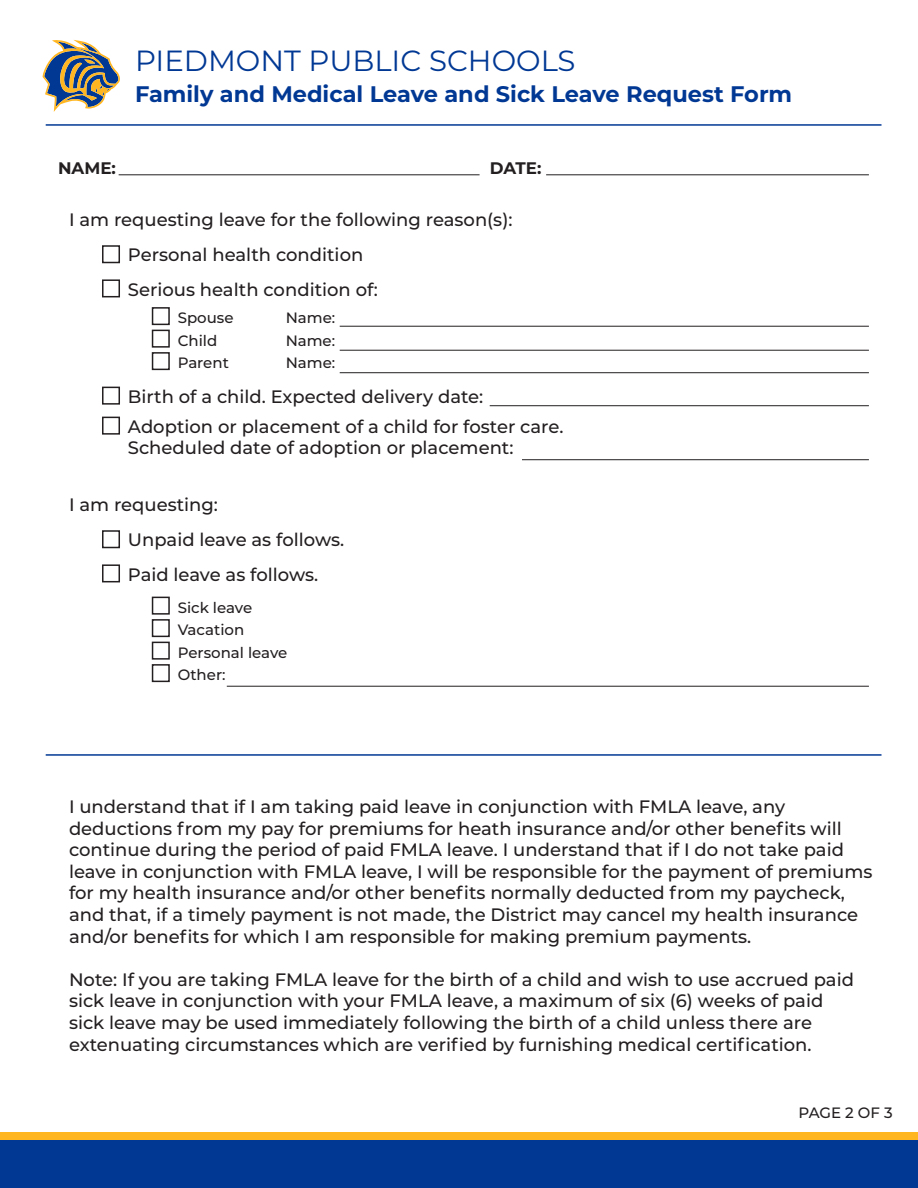
<style>
.page{position:relative;width:918px;height:1188px;background:#fff}
.page>*{position:absolute;margin:0;border:0;box-sizing:border-box;transform-origin:0 0}
.t1{font:29.25px "Montserrat";color:#003894}
.t2{font:700 22.5px "Montserrat";color:#003894}
.t3{font:500 18px/21.6px "Montserrat";color:#231f20}
.t4{font:700 16.65px "Montserrat";color:#231f20}
.t5{font:500 15px "Montserrat";color:#231f20}
</style>
<div class="page">
<svg style="left:43px;top:40px;width:77px;height:72px"></svg>
<div style="left:0;top:1133px;width:918px;height:55px;background:#ffb620"></div>
<div style="left:0;top:1140px;width:918px;height:48px;background:#003894"></div>
<hr style="left:46px;top:124px;width:836px;height:2px;background:#003894">
<hr style="left:119px;top:174px;width:361px;height:1px;background:#231f20">
<hr style="left:546px;top:174px;width:323px;height:1px;background:#231f20">
<div style="left:102px;top:245px;width:18px;height:18px;border:2px solid #231f20"></div>
<div style="left:102px;top:279px;width:18px;height:18px;border:2px solid #231f20"></div>
<div style="left:102px;top:387px;width:18px;height:18px;border:2px solid #231f20"></div>
<div style="left:152px;top:307px;width:18px;height:18px;border:2px solid #231f20"></div>
<div style="left:152px;top:330px;width:18px;height:18px;border:2px solid #231f20"></div>
<div style="left:152px;top:352px;width:18px;height:18px;border:2px solid #231f20"></div>
<div style="left:102px;top:417px;width:18px;height:18px;border:2px solid #231f20"></div>
<div style="left:102px;top:530px;width:18px;height:18px;border:2px solid #231f20"></div>
<div style="left:102px;top:564px;width:18px;height:18px;border:2px solid #231f20"></div>
<div style="left:152px;top:597px;width:18px;height:18px;border:2px solid #231f20"></div>
<div style="left:152px;top:619px;width:18px;height:18px;border:2px solid #231f20"></div>
<div style="left:152px;top:642px;width:18px;height:18px;border:2px solid #231f20"></div>
<div style="left:152px;top:664px;width:18px;height:18px;border:2px solid #231f20"></div>
<hr style="left:227px;top:686px;width:642px;height:1px;background:#231f20">
<hr style="left:340px;top:372px;width:529px;height:1px;background:#231f20">
<hr style="left:340px;top:350px;width:529px;height:1px;background:#231f20">
<hr style="left:340px;top:326px;width:529px;height:1px;background:#231f20">
<hr style="left:490px;top:405px;width:379px;height:1px;background:#231f20">
<hr style="left:522px;top:459px;width:347px;height:1px;background:#231f20">
<hr style="left:46px;top:754px;width:836px;height:2px;background:#003894">
<p class="t1" style="left:135px;top:41px;width:442px">PIEDMONT PUBLIC SCHOOLS</p>
<p class="t2" style="left:135px;top:78px;width:659px">Family and Medical Leave and Sick Leave Request Form</p>
<p class="t4" style="left:58px;top:156px;width:59px">NAME:</p>
<p class="t4" style="left:490px;top:156px;width:53px">DATE:</p>
<p class="t3" style="left:69px;top:208px;width:445px">I am requesting leave for the following reason(s):</p>
<p class="t3" style="left:128px;top:244px;width:237px">Personal health condition</p>
<p class="t3" style="left:128px;top:278px;width:252px">Serious health condition of:</p>
<p class="t5" style="left:178px;top:308px;width:57px">Spouse</p>
<p class="t5" style="left:286px;top:308px;width:51px">Name:</p>
<p class="t5" style="left:178px;top:330px;width:41px">Child</p>
<p class="t5" style="left:286px;top:330px;width:51px">Name:</p>
<p class="t5" style="left:178px;top:353px;width:53px">Parent</p>
<p class="t5" style="left:286px;top:353px;width:51px">Name:</p>
<p class="t3" style="left:128px;top:385px;width:357px">Birth of a child. Expected delivery date:</p>
<p class="t3" style="left:128px;top:415px;width:437px">Adoption or placement of a child for foster care.</p>
<p class="t3" style="left:128px;top:436px;width:387px">Scheduled date of adoption or placement:</p>
<p class="t3" style="left:69px;top:493px;width:151px">I am requesting:</p>
<p class="t3" style="left:128px;top:529px;width:218px">Unpaid leave as follows.</p>
<p class="t3" style="left:128px;top:563px;width:192px">Paid leave as follows.</p>
<p class="t5" style="left:178px;top:597px;width:76px">Sick leave</p>
<p class="t5" style="left:178px;top:620px;width:68px">Vacation</p>
<p class="t5" style="left:178px;top:642px;width:111px">Personal leave</p>
<p class="t5" style="left:178px;top:665px;width:49px">Other:</p>
<p class="t3" style="left:69px;top:795px;width:805px">I understand that if I am taking paid leave in conjunction with FMLA leave, any deductions from my pay for premiums for heath insurance and/or other benefits will continue during the period of paid FMLA leave. I understand that if I do not take paid leave in conjunction with FMLA leave, I will be responsible for the payment of premiums for my health insurance and/or other benefits normally deducted from my paycheck, and that, if a timely payment is not made, the District may cancel my health insurance and/or benefits for which I am responsible for making premium payments.</p>
<p class="t3" style="left:69px;top:968px;width:787px">Note: If you are taking FMLA leave for the birth of a child and wish to use accrued paid sick leave in conjunction with your FMLA leave, a maximum of six (6) weeks of paid sick leave may be used immediately following the birth of a child unless there are extenuating circumstances which are verified by furnishing medical certification.</p>
<p class="t5" style="left:799px;top:1103px;width:96px">PAGE 2 OF 3</p>
</div>
